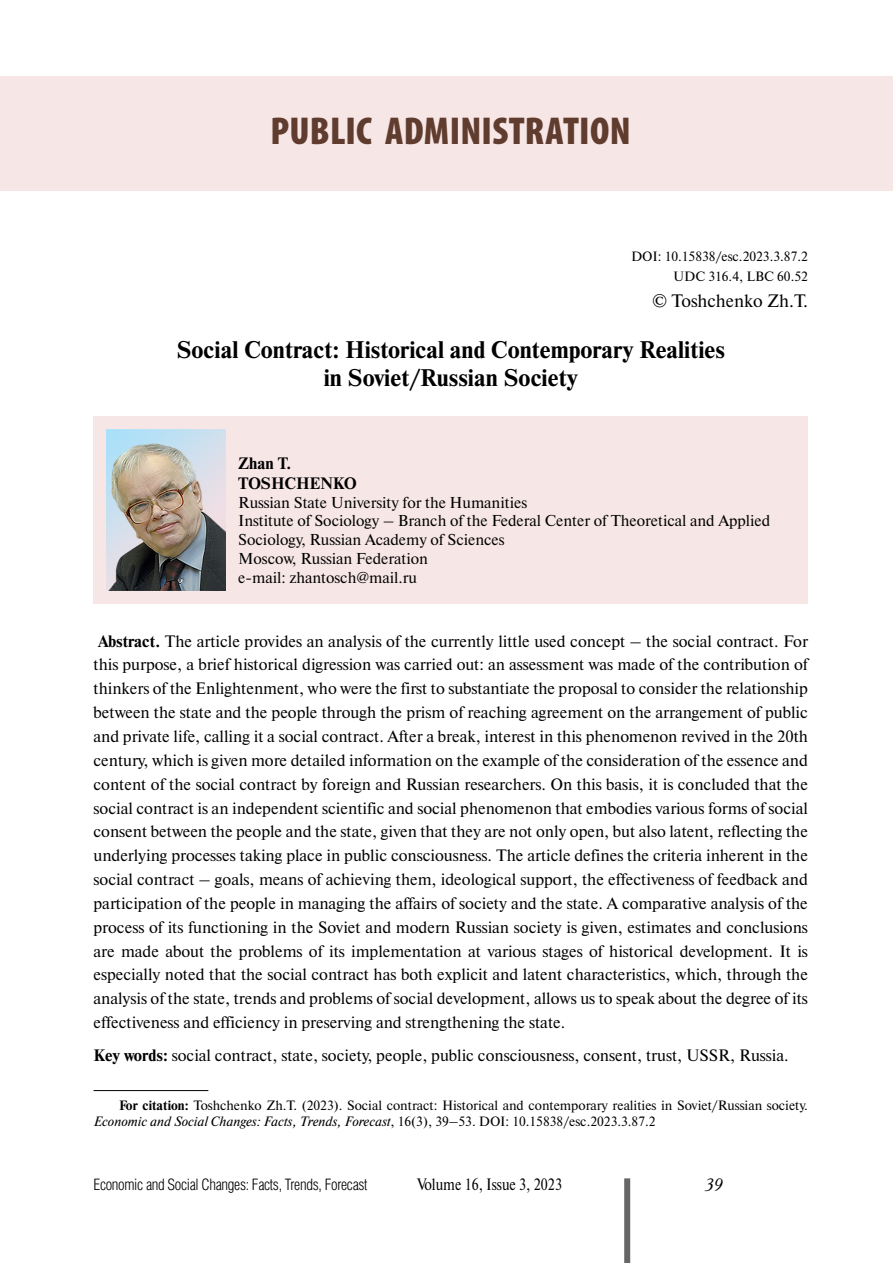
<style>
.page{position:relative;width:893px;height:1263px;background:#fff}
.page>*{position:absolute;margin:0;border:0;box-sizing:border-box;transform-origin:0 0}
.t1{font:900 condensed 39px "Myriad Pro";letter-spacing:.005em;color:#603c2f}
.t2{font:700 24px/28.8px "Newton C";color:#000;text-align:center}
.t3{font:18px "Newton C";color:#000}
.t4{font:italic 18px "Academy";color:#000}
.t5{font:16.5px/23.9px "Newton C";color:#000;text-align:justify}
.t6{font:16.5px "Newton C";color:#000;scale:.85 1}
.t7{font:700 16.5px/19.8px "Newton C";color:#000}
.t8{font:15.75px/18.9px "Newton C";color:#000}
.t9{font:300 15.75px "Helios Cond";letter-spacing:-.02em;color:#000}
.t10{font:13.5px/20.4px "Newton C";color:#000;text-align:right}
.s1{font-weight:700}
.s2{font-style:italic}
</style>
<div class="page">
<div style="left:624px;top:1178px;width:6px;height:85px;background:#666"></div>
<div style="left:0;top:76px;width:893px;height:114px;background:#f7e6e6"></div>
<div style="left:94px;top:416px;width:714px;height:187px;background:#f7e6e6"></div>
<hr style="left:94px;top:1090px;width:114px;height:1px;background:#000">
<img style="left:106px;top:429px;width:119px;height:162px">
<h1 class="t1" style="left:271px;top:106px;width:362px">PUBLIC ADMINISTRATION</h1>
<p class="t10" style="left:631px;top:246px;width:178px">DOI: 10.15838/esc.2023.3.87.2<br>UDC 316.4, LBC 60.52</p>
<p class="t3" style="left:652px;top:291px;width:157px">© Toshchenko Zh.T.</p>
<h2 class="t2" style="left:176px;top:335px;width:550px">Social Contract: Historical and Contemporary Realities in Soviet/Russian Society</h2>
<p class="t7" style="left:238px;top:453px;width:120px">Zhan T.<br>TOSHCHENKO</p>
<p class="t8" style="left:238px;top:493px;width:533px">Russian State University for the Humanities<br>Institute of Sociology – Branch of the Federal Center of Theoretical and Applied Sociology, Russian Academy of Sciences<br>Moscow, Russian Federation<br>e-mail: zhantosch@mail.ru</p>
<p class="t5" style="left:94px;top:629px;width:716px"><span class="s1">Abstract.</span> The article provides an analysis of the currently little used concept – the social contract. For this purpose, a brief historical digression was carried out: an assessment was made of the contribution of thinkers of the Enlightenment, who were the first to substantiate the proposal to consider the relationship between the state and the people through the prism of reaching agreement on the arrangement of public and private life, calling it a social contract. After a break, interest in this phenomenon revived in the 20th century, which is given more detailed information on the example of the consideration of the essence and content of the social contract by foreign and Russian researchers. On this basis, it is concluded that the social contract is an independent scientific and social phenomenon that embodies various forms of social consent between the people and the state, given that they are not only open, but also latent, reflecting the underlying processes taking place in public consciousness. The article defines the criteria inherent in the social contract – goals, means of achieving them, ideological support, the effectiveness of feedback and participation of the people in managing the affairs of society and the state. A comparative analysis of the process of its functioning in the Soviet and modern Russian society is given, estimates and conclusions are made about the problems of its implementation at various stages of historical development. It is especially noted that the social contract has both explicit and latent characteristics, which, through the analysis of the state, trends and problems of social development, allows us to speak about the degree of its effectiveness and efficiency in preserving and strengthening the state.</p>
<p class="t5" style="left:94px;top:1043px;width:697px"><span class="s1">Key words:</span> social contract, state, society, people, public consciousness, consent, trust, USSR, Russia.</p>
<p class="t10" style="left:94px;top:1097px;width:716px;line-height:16.2px;text-align:left;text-indent:26px"><span class="s1">For citation:</span> Toshchenko Zh.T. (2023). Social contract: Historical and contemporary realities in Soviet/Russian society.<br><span class="s2">Economic and Social Changes: Facts, Trends, Forecast</span>, 16(3), 39–53. DOI: 10.15838/esc.2023.3.87.2</p>
<p class="t9" style="left:94px;top:1176px;width:276px">Economic and Social Changes: Facts, Trends, Forecast</p>
<p class="t6" style="left:417px;top:1176px;width:172px">Volume 16, Issue 3, 2023</p>
<p class="t4" style="left:705px;top:1174px;width:19px">39</p>
</div>
